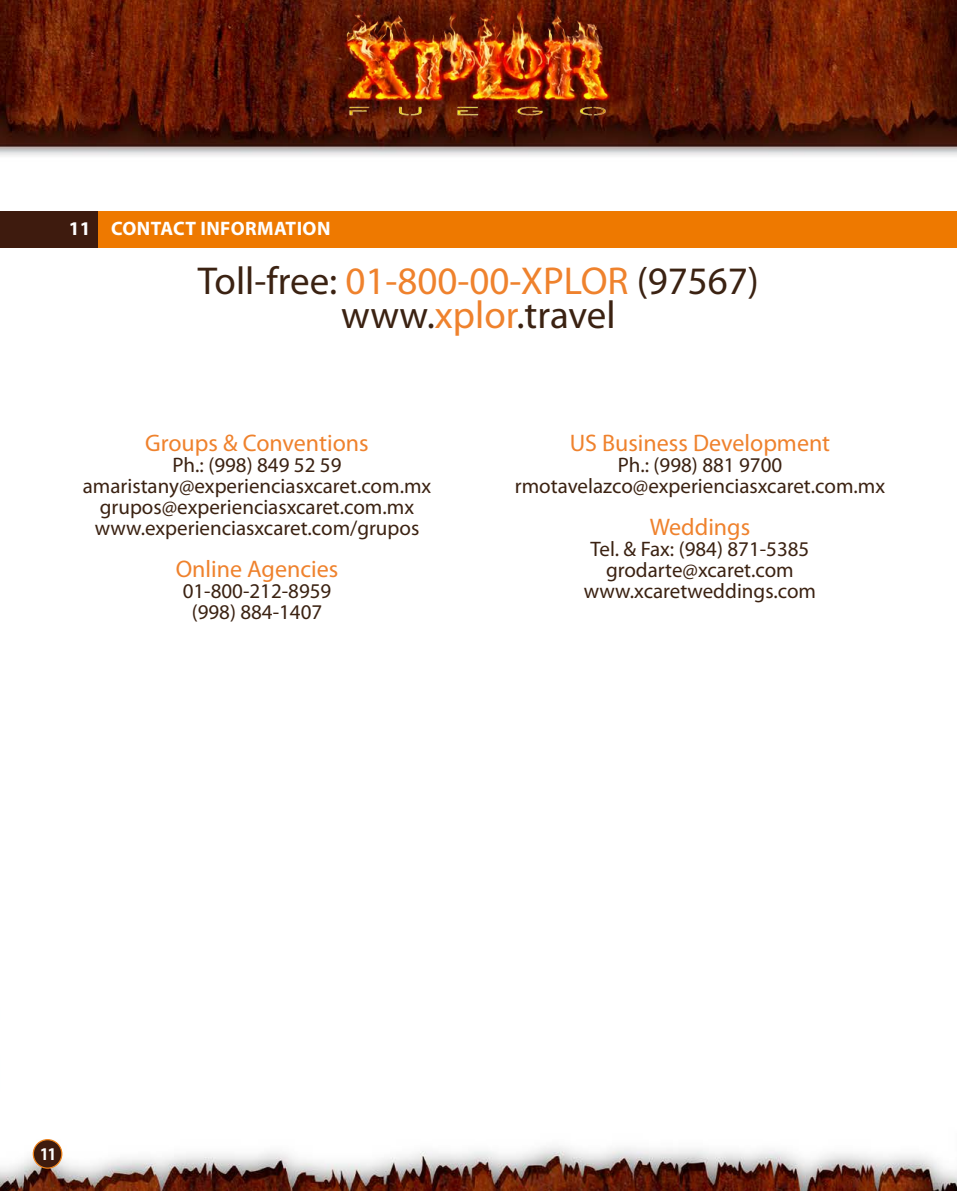
<style>
.page{position:relative;width:957px;height:1191px;background:#fff}
.page>*{position:absolute;margin:0;border:0;box-sizing:border-box;transform-origin:0 0}
.t1{font:39px/34.5px "Myriad Pro";color:#3b2212;text-align:center}
.t2{font:24px "Myriad Pro";color:#ef822d}
.t3{font:21px/21px "Myriad Pro";color:#3b2212;text-align:center}
.t4{font:700 19.5px "Myriad Pro";letter-spacing:.02em;color:#fff}
.t5{font:700 condensed 18px "Myriad Pro";color:#fff}
.s1{color:#ef822d}
</style>
<div class="page">
<img style="left:0;top:0;width:957px;height:1191px">
<svg style="left:33px;top:1139px;width:29px;height:29px"></svg>
<img style="left:328px;top:0;width:297px;height:133px">
<div style="left:0;top:211px;width:109px;height:36px;background:#3e1b0e"></div>
<div style="left:98px;top:211px;width:859px;height:36px;background:#ee7900"></div>
<p class="t4" style="left:69px;top:216px;width:263px">11 CONTACT INFORMATION</p>
<h1 class="t1" style="left:198px;top:263px;width:562px">Toll-free: <span class="s1">01-800-00-XPLOR</span> (97567) www.<span class="s1">xplor</span>.travel</h1>
<p class="t2" style="left:145px;top:428px;width:225px">Groups &amp; Conventions</p>
<p class="t3" style="left:83px;top:454px;width:350px">Ph.: (998) 849 52 59 amaristany@experienciasxcaret.com.mx grupos@experienciasxcaret.com.mx www.experienciasxcaret.com/grupos</p>
<p class="t2" style="left:176px;top:554px;width:164px">Online Agencies</p>
<p class="t3" style="left:183px;top:580px;width:150px">01-800-212-8959 (998) 884-1407</p>
<p class="t2" style="left:570px;top:428px;width:262px">US Business Development</p>
<p class="t3" style="left:515px;top:454px;width:372px">Ph.: (998) 881 9700 rmotavelazco@experienciasxcaret.com.mx</p>
<p class="t2" style="left:650px;top:512px;width:102px">Weddings</p>
<p class="t3" style="left:584px;top:538px;width:234px">Tel. &amp; Fax: (984) 871-5385 grodarte@xcaret.com www.xcaretweddings.com</p>
<p class="t5" style="left:40px;top:1142px;width:17px">11</p>
</div>
